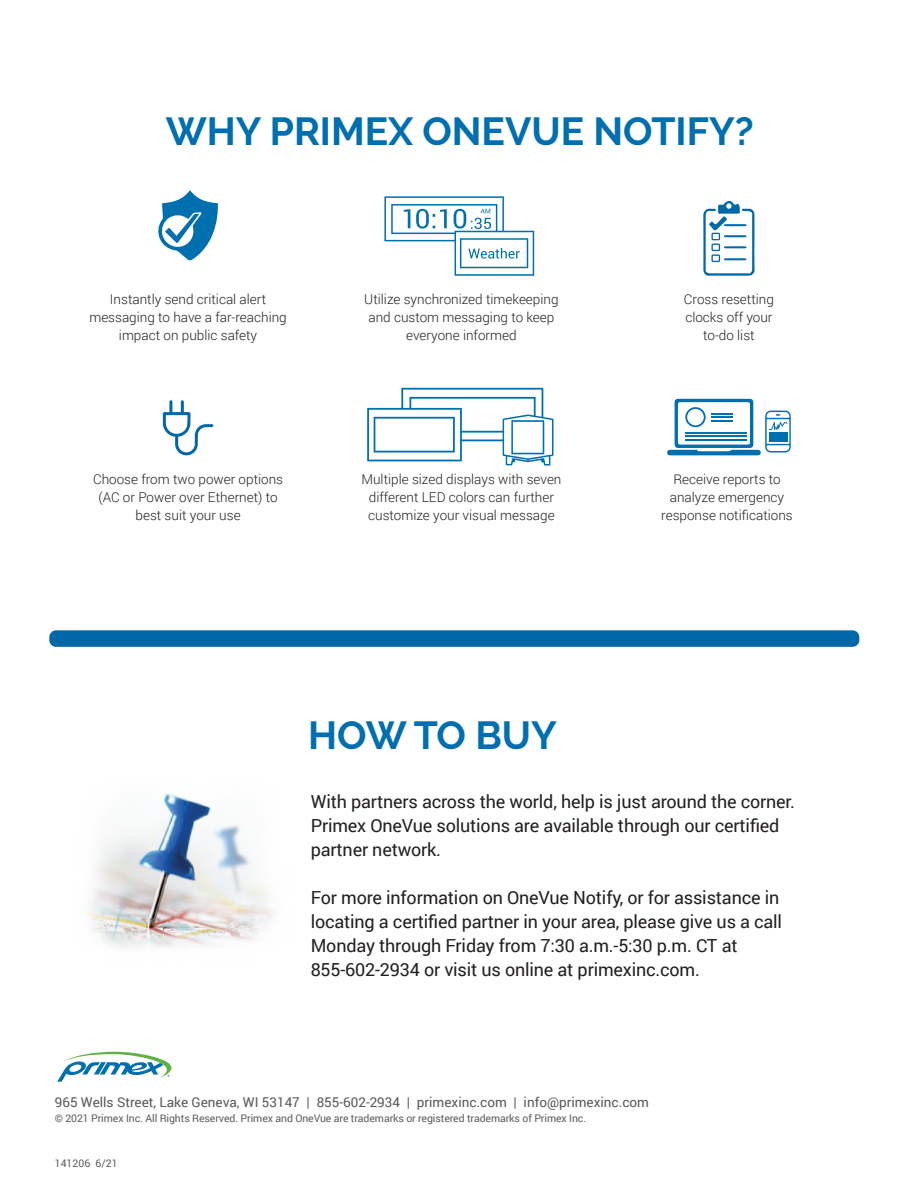
<style>
.page{position:relative;width:918px;height:1188px;background:#fff}
.page>*{position:absolute;margin:0;border:0;box-sizing:border-box;transform-origin:0 0}
.t1{font:700 39px "Raleway";color:#006faf}
.t2{font:18px/24px "Roboto";letter-spacing:-.01em;color:#231f20}
.t3{font:300 13.5px/18px "Roboto";color:#231f20;text-align:center}
.t4{font:13.5px "Roboto";color:#57585a}
.t5{font:10.5px "Roboto";letter-spacing:-.01em;color:#5f5d5f}
</style>
<div class="page">
<svg style="left:57px;top:1052px;width:114px;height:30px"></svg>
<img style="left:85px;top:793px;width:190px;height:155px">
<div style="left:49px;top:630px;width:810px;height:17px;background:#0068a9;border-radius:7px"></div>
<svg style="left:703px;top:201px;width:52px;height:75px"></svg>
<svg style="left:367px;top:388px;width:187px;height:78px"></svg>
<svg style="left:163px;top:400px;width:50px;height:56px"></svg>
<svg style="left:384px;top:196px;width:150px;height:80px"></svg>
<svg style="left:158px;top:190px;width:60px;height:71px"></svg>
<svg style="left:667px;top:399px;width:124px;height:56px"></svg>
<h1 class="t1" style="left:166px;top:109px;width:589px">WHY PRIMEX ONEVUE NOTIFY?</h1>
<p class="t3" style="left:89px;top:290px;width:199px">Instantly send critical alert messaging to have a far-reaching impact on public safety</p>
<p class="t3" style="left:93px;top:470px;width:192px">Choose from two power options (AC or Power over Ethernet) to best suit your use</p>
<p class="t3" style="left:364px;top:289px;width:196px">Utilize synchronized timekeeping and custom messaging to keep everyone informed</p>
<p class="t3" style="left:361px;top:470px;width:202px">Multiple sized displays with seven different LED colors can further customize your visual message</p>
<p class="t3" style="left:684px;top:289px;width:91px">Cross resetting clocks off your to-do list</p>
<p class="t3" style="left:661px;top:470px;width:133px">Receive reports to analyze emergency response notifications</p>
<h1 class="t1" style="left:308px;top:713px;width:250px">HOW TO BUY</h1>
<h2 class="t2" style="left:311px;top:789px;width:486px">With partners across the world, help is just around the corner.<br>Primex OneVue solutions are available through our certified partner network.</h2>
<h2 class="t2" style="left:311px;top:885px;width:473px">For more information on OneVue Notify, or for assistance in locating a certified partner in your area, please give us a call Monday through Friday from 7:30 a.m.-5:30 p.m. CT at 855-602-2934 or visit us online at primexinc.com.</h2>
<p class="t4" style="left:55px;top:1093px;width:596px">965 Wells Street, Lake Geneva, WI 53147 | 855-602-2934 | primexinc.com | info@primexinc.com</p>
<p class="t5" style="left:55px;top:1111px;width:533px">© 2021 Primex Inc. All Rights Reserved. Primex and OneVue are trademarks or registered trademarks of Primex Inc.</p>
<p class="t5" style="left:55px;top:1156px;width:64px">141206 6/21</p>
</div>
